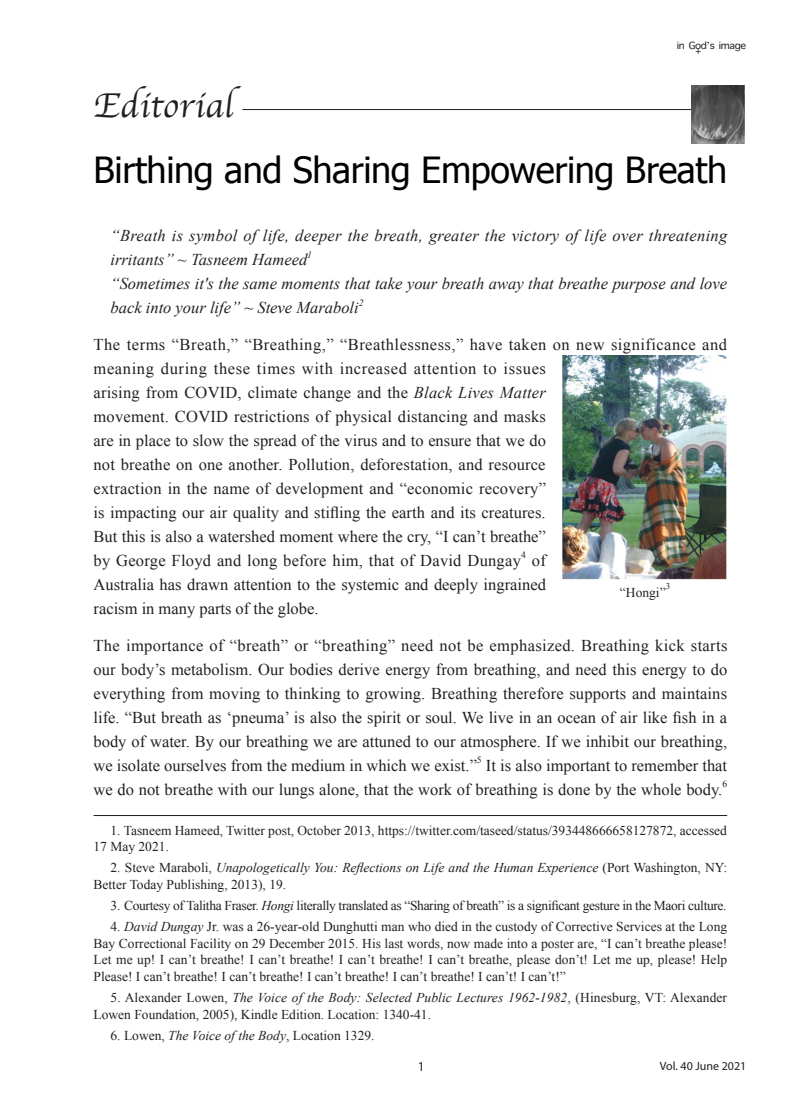
<style>
.page{position:relative;width:808px;height:1106px;background:#fff}
.page>*{position:absolute;margin:0;border:0;box-sizing:border-box;transform-origin:0 0}
.t1{font:36px "Tahoma";letter-spacing:-.01em;color:#000}
.t2{font:36px "Apple Chancery";letter-spacing:.01em;color:#231f20}
.t3{font:16.5px/24px "Times New Roman";letter-spacing:.01em;color:#231f20;text-align:justify}
.t4{font:italic 16.5px/24px "Times New Roman";color:#231f20}
.t5{font:italic 16.5px/24px "Times New Roman";letter-spacing:.02em;color:#231f20}
.t6{font:13.5px/16.5px "Times New Roman";color:#231f20}
.t7{font:13.5px "Times New Roman";letter-spacing:-.025em;color:#231f20}
.t8{font:13.5px "Apple Symbols";color:#231f20;scale:1.05 1}
.t9{font:13.5px "Myriad Pro";color:#231f20}
.t10{font:12px "Myriad Pro";color:#231f20}
.t11{font:9.6px "Times New Roman";color:#231f20}
.t12{font:italic 9.6px "Times New Roman";color:#231f20}
.t13{font:700 9px "Georgia";color:#231f20}
.t14{font:9px "Times New Roman";color:#231f20}
.s1{font-style:italic}
</style>
<div class="page">
<hr style="left:94px;top:815px;width:633px;height:1px;background:#231f20">
<hr style="left:242px;top:109px;width:502px;height:1px;background:#231f20">
<img style="left:691px;top:85px;width:54px;height:58px">
<img style="left:563px;top:355px;width:164px;height:224px">
<p class="t8" style="left:679px;top:36px;width:36px">■ □ ▲</p>
<p class="t13" style="left:695px;top:44px;width:8px">+</p>
<h1 class="t2" style="left:94px;top:77px;width:141px">Editorial</h1>
<h1 class="t1" style="left:94px;top:146px;width:635px">Birthing and Sharing Empowering Breath</h1>
<p class="t5" style="left:111px;top:223px;width:618px">“Breath is symbol of life, deeper the breath, greater the victory of life over threatening irritants” ~ Tasneem Hameed</p>
<p class="t12" style="left:307px;top:248px;width:6px">1</p>
<p class="t4" style="left:111px;top:271px;width:618px">“Sometimes it's the same moments that take your breath away that breathe purpose and love back into your life” ~ Steve Maraboli</p>
<p class="t12" style="left:359px;top:296px;width:6px">2</p>
<p class="t3" style="left:94px;top:332px;width:635px;text-align:left">The terms “Breath,” “Breathing,” “Breathlessness,” have taken on new significance and meaning during these times with increased attention to issues<br>arising from COVID, climate change and the <span class="s1">Black Lives Matter<br></span>movement. COVID restrictions of physical distancing and masks<br>are in place to slow the spread of the virus and to ensure that we do<br>not breathe on one another. Pollution, deforestation, and resource<br>extraction in the name of development and “economic recovery”<br>is impacting our air quality and stifling the earth and its creatures.<br>But this is also a watershed moment where the cry, “I can’t breathe”<br>by George Floyd and long before him, that of David Dungay</p>
<p class="t11" style="left:521px;top:549px;width:6px">4</p>
<p class="t3" style="left:94px;top:548px;width:454px;text-indent:438px">of Australia has drawn attention to the systemic and deeply ingrained racism in many parts of the globe.</p>
<p class="t3" style="left:94px;top:633px;width:635px">The importance of “breath” or “breathing” need not be emphasized. Breathing kick starts our body’s metabolism. Our bodies derive energy from breathing, and need this energy to do everything from moving to thinking to growing. Breathing therefore supports and maintains life. “But breath as ‘pneuma’ is also the spirit or soul. We live in an ocean of air like fish in a body of water. By our breathing we are attuned to our atmosphere. If we inhibit our breathing, we isolate ourselves from the medium in which we exist.”</p>
<p class="t14" style="left:666px;top:580px;width:6px">3</p>
<p class="t6" style="left:620px;top:583px;width:47px">“Hongi”</p>
<p class="t11" style="left:477px;top:753px;width:6px">5</p>
<p class="t3" style="left:94px;top:753px;width:635px;text-align:right">It is also important to remember that<br>we do not breathe with our lungs alone, that the work of breathing is done by the whole body.</p>
<p class="t11" style="left:722px;top:777px;width:6px">6</p>
<p class="t6" style="left:94px;top:821px;width:635px;text-indent:17px">1. Tasneem Hameed, Twitter post, October 2013, https://twitter.com/taseed/status/393448666658127872, accessed<br>17 May 2021.</p>
<p class="t6" style="left:94px;top:859px;width:635px;text-indent:17px">2. Steve Maraboli, <span class="s1">Unapologetically You: Reflections on Life and the Human Experience</span> (Port Washington, NY:<br>Better Today Publishing, 2013), 19.</p>
<p class="t7" style="left:111px;top:896px;width:618px">3. Courtesy of Talitha Fraser. <span class="s1">Hongi</span> literally translated as “Sharing of breath” is a significant gesture in the Maori culture.</p>
<p class="t6" style="left:94px;top:918px;width:635px;text-align:justify;text-indent:17px">4. <span class="s1">David Dungay</span> Jr. was a 26-year-old Dunghutti man who died in the custody of Corrective Services at the Long Bay Correctional Facility on 29 December 2015. His last words, now made into a poster are, “I can’t breathe please!<br>Let me up! I can’t breathe! I can’t breathe! I can’t breathe! I can’t breathe, please don’t! Let me up, please! Help Please! I can’t breathe! I can’t breathe! I can’t breathe! I can’t breathe! I can’t! I can’t!”</p>
<p class="t6" style="left:94px;top:989px;width:635px;text-indent:17px">5. Alexander Lowen, <span class="s1">The Voice of the Body: Selected Public Lectures 1962-1982</span>, (Hinesburg, VT: Alexander<br>Lowen Foundation, 2005), Kindle Edition. Location: 1340-41.</p>
<p class="t6" style="left:111px;top:1026px;width:265px">6. Lowen, <span class="s1">The Voice of the Body</span>, Location 1329.</p>
<p class="t9" style="left:418px;top:1057px;width:8px">1</p>
<p class="t10" style="left:660px;top:1058px;width:88px">Vol. 40 June 2021</p>
</div>
